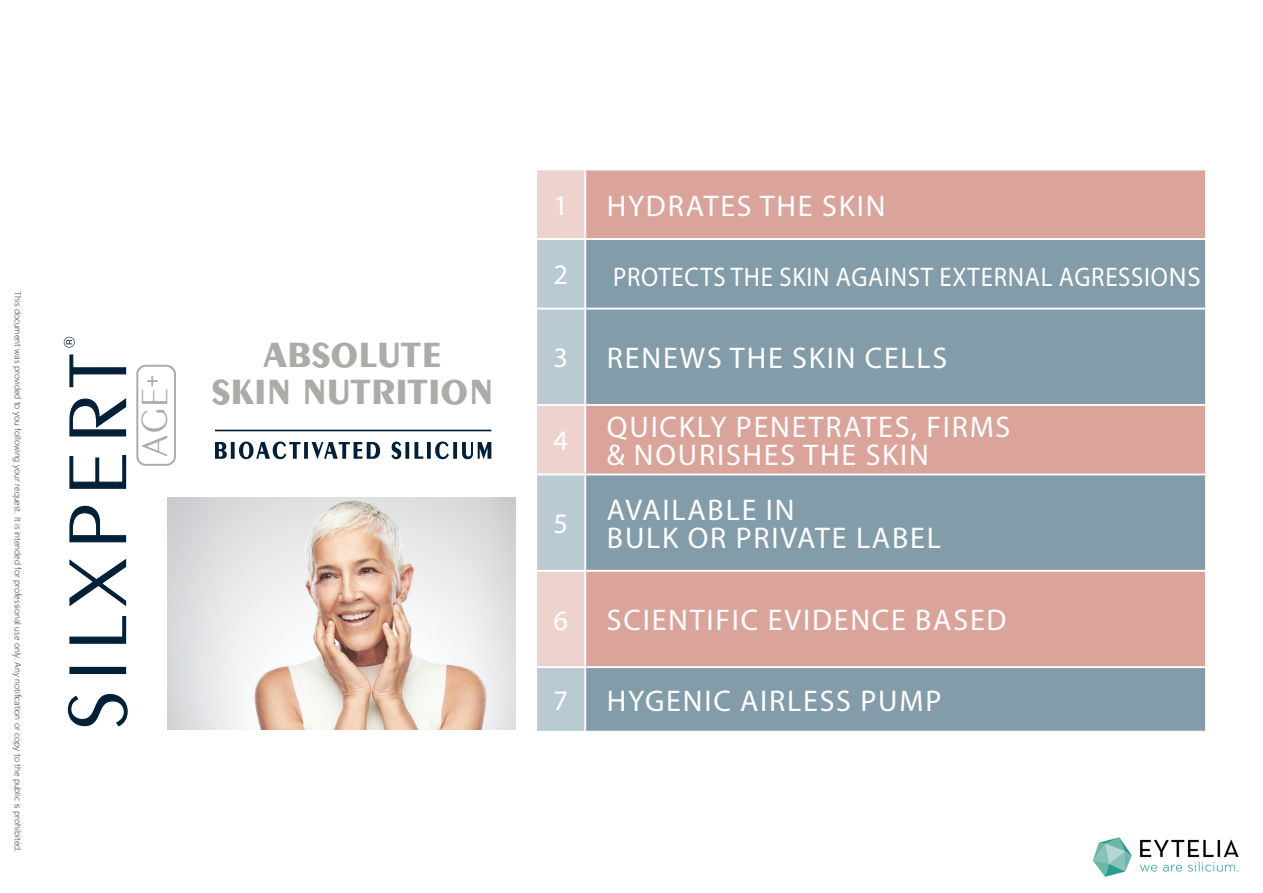
<style>
.page{position:relative;width:1263px;height:893px;background:#fff}
.page>*{position:absolute;margin:0;border:0;box-sizing:border-box;transform-origin:0 0}
.t1{font:37.8px "Peignot";color:#acaba7}
.t2{font:600 37.05px/37px "Peignot";color:#acaba7;text-align:center}
.t3{font:30px "Myriad Pro";letter-spacing:.06em;color:#fff}
.t4{font:28.35px "Myriad Pro";color:#fff}
.t5{font:27px "Myriad Pro";letter-spacing:.03em;color:#fff;scale:.92 1}
.t6{font:300 9px "Segoe UI";color:#231f20}
</style>
<div class="page">
<div style="left:586px;top:170px;width:619px;height:68px;background:#dba49b"></div>
<svg style="left:537px;top:170px;width:47px;height:561px;background:#cfcdd0"></svg>
<svg style="left:586px;top:240px;width:619px;height:491px;background:#a09ea4"></svg>
<hr style="left:537px;top:404px;width:48px;height:2px;background:#fff">
<hr style="left:585px;top:404px;width:622px;height:2px;background:#fff">
<hr style="left:537px;top:473px;width:48px;height:2px;background:#fff">
<hr style="left:585px;top:473px;width:622px;height:2px;background:#fff">
<hr style="left:537px;top:570px;width:48px;height:2px;background:#fff">
<hr style="left:585px;top:570px;width:622px;height:2px;background:#fff">
<hr style="left:537px;top:666px;width:48px;height:2px;background:#fff">
<hr style="left:585px;top:666px;width:622px;height:2px;background:#fff">
<hr style="left:537px;top:238px;width:48px;height:2px;background:#fff">
<hr style="left:537px;top:308px;width:48px;height:2px;background:#fff">
<hr style="left:585px;top:308px;width:622px;height:2px;background:#fff">
<img style="left:1092px;top:837px;width:147px;height:40px">
<svg style="left:67px;top:354px;width:61px;height:373px"></svg>
<svg style="left:64px;top:337px;width:11px;height:11px"></svg>
<div style="left:136px;top:365px;width:40px;height:101px;border:2px solid #acaba7;border-radius:8px"></div>
<svg style="left:215px;top:442px;width:276px;height:17px"></svg>
<hr style="left:215px;top:430px;width:276px;height:1px;background:#002037">
<img style="left:168px;top:497px;width:347px;height:232px">
<p class="t6" style="left:27px;top:291px;width:562px;rotate:90deg">This document was provided to you following your request. It is intended for professional use only. Any notification or copy to the public is prohibited.</p>
<p class="t1" style="left:136px;top:459px;width:87px;rotate:-90deg">AGE+</p>
<p class="t2" style="left:211px;top:337px;width:284px">ABSOLUTE<br>SKIN NUTRITION</p>
<p class="t4" style="left:553px;top:188px;width:16px">1</p>
<p class="t4" style="left:553px;top:257px;width:16px">2</p>
<p class="t3" style="left:607px;top:188px;width:280px">HYDRATES THE SKIN</p>
<p class="t5" style="left:613px;top:260px;width:640px">PROTECTS THE SKIN AGAINST EXTERNAL AGRESSIONS</p>
<p class="t4" style="left:553px;top:340px;width:16px">3</p>
<p class="t3" style="left:607px;top:339px;width:342px">RENEWS THE SKIN CELLS</p>
<p class="t4" style="left:553px;top:423px;width:16px">4</p>
<p class="t4" style="left:553px;top:506px;width:16px">5</p>
<p class="t3" style="left:607px;top:408px;width:405px">QUICKLY PENETRATES, FIRMS</p>
<p class="t3" style="left:607px;top:437px;width:324px">&amp; NOURISHES THE SKIN</p>
<p class="t3" style="left:607px;top:491px;width:189px">AVAILABLE IN</p>
<p class="t3" style="left:607px;top:519px;width:335px">BULK OR PRIVATE LABEL</p>
<p class="t4" style="left:553px;top:603px;width:16px">6</p>
<p class="t3" style="left:607px;top:602px;width:401px">SCIENTIFIC EVIDENCE BASED</p>
<p class="t4" style="left:553px;top:683px;width:16px">7</p>
<p class="t3" style="left:607px;top:682px;width:336px">HYGENIC AIRLESS PUMP</p>
</div>
